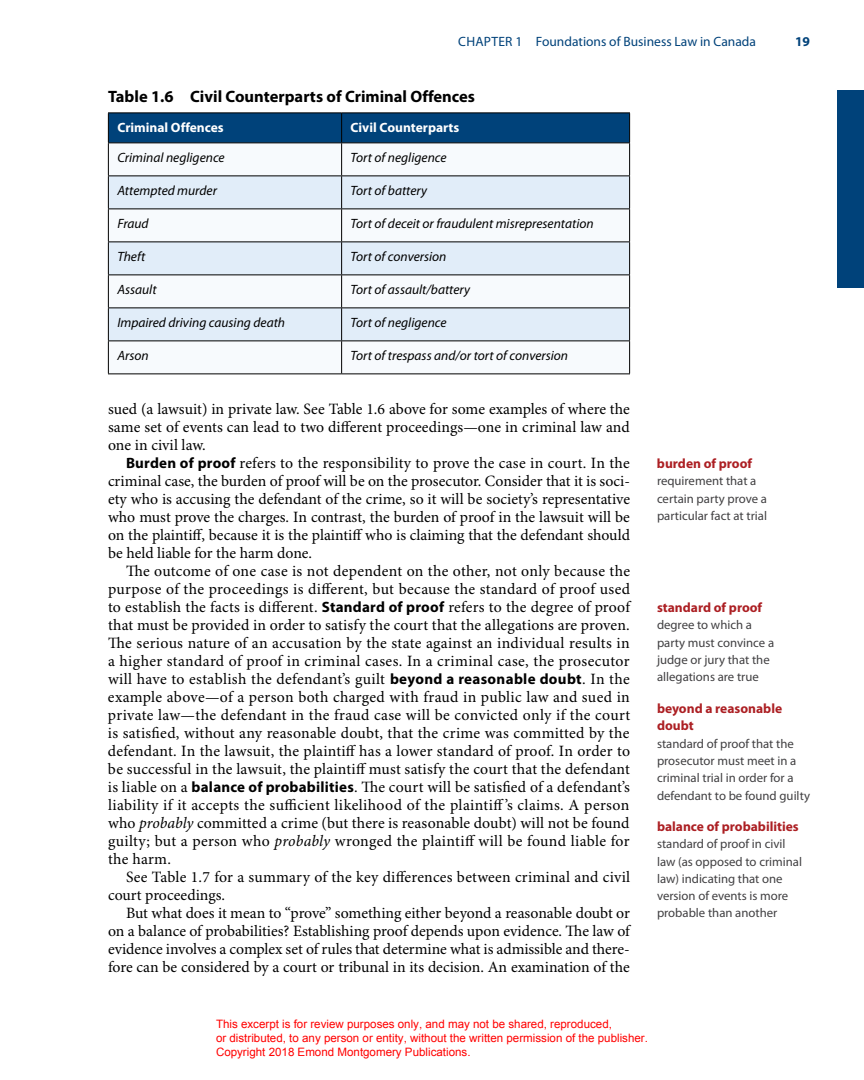
<style>
.page{position:relative;width:864px;height:1080px;background:#fff}
.page>*{position:absolute;margin:0;border:0;box-sizing:border-box;transform-origin:0 0}
.t1{font:700 16.5px "Myriad Pro";color:#000}
.t2{font:15.75px/18px "Minion Pro";letter-spacing:.005em;color:#000;text-align:justify}
.t3{font:italic 13.5px "Myriad Pro";color:#000}
.t4{font:700 13.5px/18px "Myriad Pro";color:#ac1f23}
.t5{font:13.5px "Myriad Pro";color:#00427a}
.t6{font:700 13.5px "Myriad Pro";color:#fff}
.t7{font:700 13.5px "Myriad Pro";color:#00427a}
.t8{font:12.75px/17.2px "Myriad Pro";color:#414042}
.t9{font:11.55px/14px "Arial";color:#f00}
.s1{font-family:"Myriad Pro";font-weight:700;font-size:15px}
.s2{font-style:italic}
</style>
<div class="page">
<div style="left:837px;top:90px;width:27px;height:198px;background:#00427a"></div>
<svg style="left:109px;top:143px;width:520px;height:231px"></svg>
<svg style="left:109px;top:177px;width:520px;height:163px;fill:#e1edf9"></svg>
<hr style="left:108px;top:143px;width:1px;height:33px;background:#000">
<hr style="left:341px;top:143px;width:1px;height:33px;background:#000">
<hr style="left:629px;top:143px;width:1px;height:33px;background:#000">
<hr style="left:108px;top:176px;width:234px;height:1px;background:#000">
<hr style="left:108px;top:176px;width:1px;height:32px;background:#000">
<hr style="left:342px;top:176px;width:288px;height:1px;background:#000">
<hr style="left:341px;top:176px;width:1px;height:32px;background:#000">
<hr style="left:629px;top:176px;width:1px;height:32px;background:#000">
<hr style="left:108px;top:208px;width:234px;height:1px;background:#000">
<hr style="left:108px;top:209px;width:1px;height:33px;background:#000">
<hr style="left:342px;top:208px;width:288px;height:1px;background:#000">
<hr style="left:341px;top:209px;width:1px;height:33px;background:#000">
<hr style="left:629px;top:209px;width:1px;height:33px;background:#000">
<hr style="left:108px;top:242px;width:234px;height:1px;background:#000">
<hr style="left:108px;top:242px;width:1px;height:32px;background:#000">
<hr style="left:342px;top:242px;width:288px;height:1px;background:#000">
<hr style="left:341px;top:242px;width:1px;height:32px;background:#000">
<hr style="left:629px;top:242px;width:1px;height:32px;background:#000">
<hr style="left:108px;top:274px;width:234px;height:1px;background:#000">
<hr style="left:108px;top:275px;width:1px;height:33px;background:#000">
<hr style="left:342px;top:274px;width:288px;height:1px;background:#000">
<hr style="left:341px;top:275px;width:1px;height:33px;background:#000">
<hr style="left:629px;top:275px;width:1px;height:33px;background:#000">
<hr style="left:108px;top:308px;width:234px;height:1px;background:#000">
<hr style="left:108px;top:308px;width:1px;height:32px;background:#000">
<hr style="left:342px;top:308px;width:288px;height:1px;background:#000">
<hr style="left:341px;top:308px;width:1px;height:32px;background:#000">
<hr style="left:629px;top:308px;width:1px;height:32px;background:#000">
<hr style="left:108px;top:340px;width:234px;height:1px;background:#000">
<hr style="left:108px;top:341px;width:1px;height:33px;background:#000">
<hr style="left:342px;top:340px;width:288px;height:1px;background:#000">
<hr style="left:341px;top:341px;width:1px;height:33px;background:#000">
<hr style="left:629px;top:341px;width:1px;height:33px;background:#000">
<hr style="left:108px;top:374px;width:234px;height:1px;background:#000">
<hr style="left:342px;top:374px;width:288px;height:1px;background:#000">
<hr style="left:108px;top:112px;width:234px;height:1px;background:#000">
<hr style="left:342px;top:112px;width:288px;height:1px;background:#000">
<div style="left:108px;top:113px;width:522px;height:29px;background:#00427a"></div>
<hr style="left:108px;top:142px;width:234px;height:1px;background:#000">
<hr style="left:342px;top:142px;width:288px;height:1px;background:#000">
<p class="t5" style="left:458px;top:35px;width:299px">CHAPTER 1 Foundations of Business Law in Canada</p>
<p class="t7" style="left:795px;top:34px;width:16px">19</p>
<p class="t1" style="left:108px;top:87px;width:369px">Table 1.6 Civil Counterparts of Criminal Offences</p>
<p class="t6" style="left:117px;top:120px;width:108px">Criminal Offences</p>
<p class="t6" style="left:351px;top:120px;width:110px">Civil Counterparts</p>
<p class="t3" style="left:117px;top:151px;width:109px">Criminal negligence</p>
<p class="t3" style="left:351px;top:151px;width:97px">Tort of negligence</p>
<p class="t3" style="left:117px;top:184px;width:101px">Attempted murder</p>
<p class="t3" style="left:351px;top:184px;width:78px">Tort of battery</p>
<p class="t3" style="left:117px;top:217px;width:33px">Fraud</p>
<p class="t3" style="left:351px;top:217px;width:245px">Tort of deceit or fraudulent misrepresentation</p>
<p class="t3" style="left:117px;top:250px;width:29px">Theft</p>
<p class="t3" style="left:351px;top:250px;width:97px">Tort of conversion</p>
<p class="t3" style="left:117px;top:283px;width:41px">Assault</p>
<p class="t3" style="left:351px;top:283px;width:121px">Tort of assault/battery</p>
<p class="t3" style="left:117px;top:316px;width:169px">Impaired driving causing death</p>
<p class="t3" style="left:351px;top:316px;width:97px">Tort of negligence</p>
<p class="t3" style="left:117px;top:349px;width:33px">Arson</p>
<p class="t3" style="left:351px;top:349px;width:219px">Tort of trespass and/or tort of conversion</p>
<p class="t2" style="left:108px;top:401px;width:524px">sued (a lawsuit) in private law. See Table 1.6 above for some examples of where the same set of events can lead to two different proceedings—one in criminal law and one in civil law.</p>
<p class="t2" style="left:108px;top:455px;width:524px;text-indent:18px"><span class="s1">Burden of proof</span> refers to the responsibility to prove the case in court. In the criminal case, the burden of proof will be on the prosecutor. Consider that it is soci&shy;ety who is accusing the defendant of the crime, so it will be society’s representative who must prove the charges. In contrast, the burden of proof in the lawsuit will be on the plaintiff, because it is the plaintiff who is claiming that the defendant should be held liable for the harm done.</p>
<p class="t2" style="left:108px;top:563px;width:524px;text-indent:18px">The outcome of one case is not dependent on the other, not only because the purpose of the proceedings is different, but because the standard of proof used to establish the facts is different. <span class="s1">Standard of proof</span> refers to the degree of proof that must be provided in order to satisfy the court that the allegations are proven.<br>The serious nature of an accusation by the state against an individual results in a higher standard of proof in criminal cases. In a criminal case, the prosecutor will have to establish the defendant’s guilt <span class="s1">beyond a reasonable doubt</span>. In the example above—of a person both charged with fraud in public law and sued in private law—the defendant in the fraud case will be convicted only if the court is satisfied, without any reasonable doubt, that the crime was committed by the defendant. In the lawsuit, the plaintiff has a lower standard of proof. In order to be successful in the lawsuit, the plaintiff must satisfy the court that the defendant is liable on a <span class="s1">balance of probabilities</span>. The court will be satisfied of a defendant’s liability if it accepts the sufficient likelihood of the plaintiff’s claims. A person who <span class="s2">probably</span> committed a crime (but there is reasonable doubt) will not be found guilty; but a person who <span class="s2">probably</span> wronged the plaintiff will be found liable for the harm.</p>
<p class="t2" style="left:108px;top:869px;width:524px;text-indent:18px">See Table 1.7 for a summary of the key differences between criminal and civil court proceedings.</p>
<p class="t2" style="left:108px;top:905px;width:523px;text-indent:18px">But what does it mean to “prove” something either beyond a reasonable doubt or on a balance of probabilities? Establishing proof depends upon evidence. The law of evidence involves a complex set of rules that determine what is admissible and there&shy;fore can be considered by a court or tribunal in its decision. An examination of the</p>
<p class="t4" style="left:657px;top:455px;width:97px">burden of proof</p>
<p class="t8" style="left:657px;top:473px;width:112px">requirement that a certain party prove a particular fact at trial</p>
<p class="t4" style="left:657px;top:599px;width:107px">standard of proof</p>
<p class="t8" style="left:657px;top:617px;width:119px">degree to which a party must convince a judge or jury that the allegations are true</p>
<p class="t4" style="left:657px;top:699px;width:127px">beyond a reasonable doubt</p>
<p class="t8" style="left:657px;top:735px;width:155px">standard of proof that the prosecutor must meet in a criminal trial in order for a defendant to be found guilty</p>
<p class="t4" style="left:657px;top:818px;width:143px">balance of probabilities</p>
<p class="t8" style="left:657px;top:836px;width:147px">standard of proof in civil law (as opposed to criminal law) indicating that one version of events is more probable than another</p>
<p class="t9" style="left:216px;top:1017px;width:433px">This excerpt is for review purposes only, and may not be shared, reproduced,<br>or distributed, to any person or entity, without the written permission of the publisher.<br>Copyright 2018 Emond Montgomery Publications.</p>
</div>
